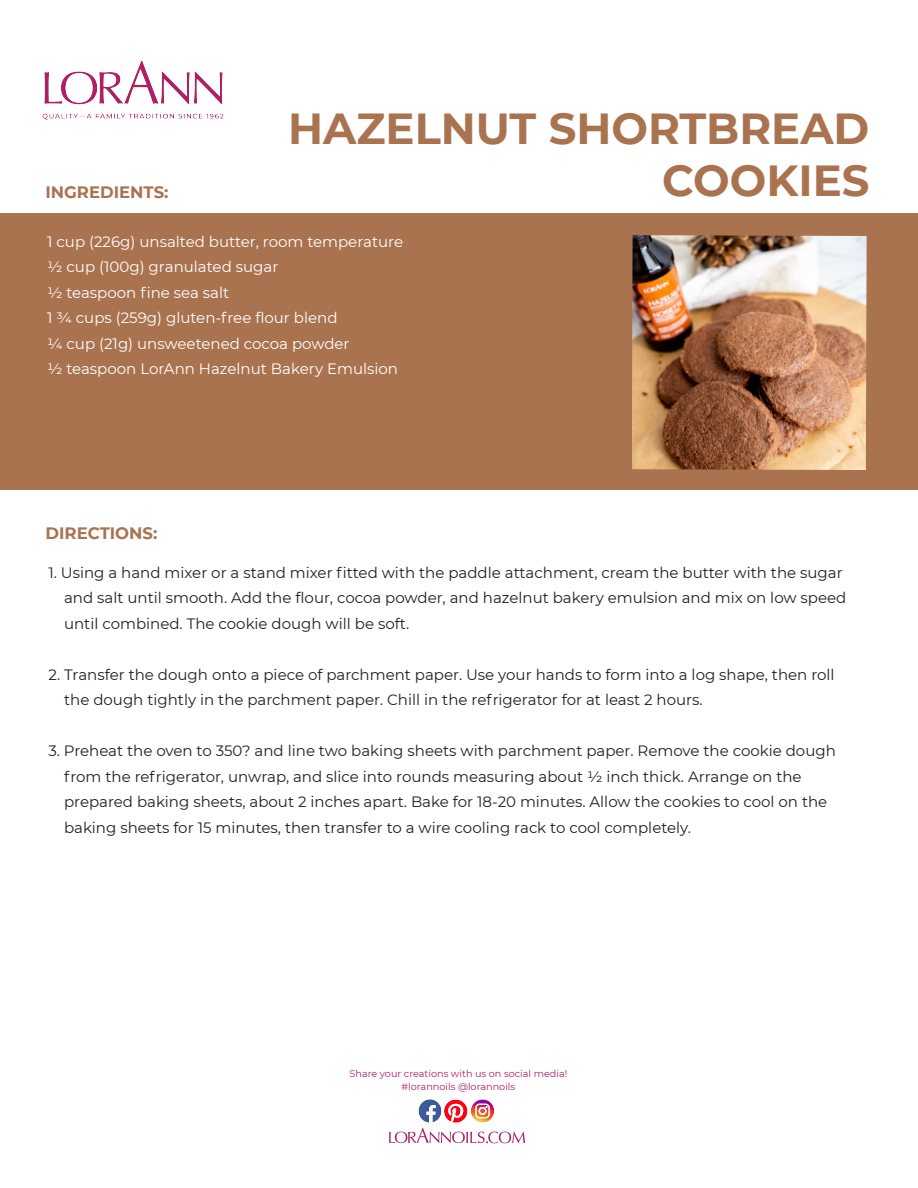
<style>
.page{position:relative;width:918px;height:1188px;background:#fff}
.page>*{position:absolute;margin:0;border:0;box-sizing:border-box;transform-origin:0 0}
.t1{font:700 43.35px/52.1px "Montserrat";color:#aa7350;text-align:right}
.t2{font:700 16.5px "Montserrat";color:#aa7350}
.t3{font:15px/25.5px "Montserrat";color:#231f20}
.t4{font:15px/25.5px "Montserrat";color:#fff}
.t5{font:9.6px/13.5px "Montserrat";color:#ae1f64;text-align:center}
</style>
<div class="page">
<div style="left:0;top:213px;width:918px;height:277px;background:#aa7350"></div>
<img style="left:42px;top:60px;width:182px;height:60px">
<img style="left:389px;top:1128px;width:136px;height:16px">
<img style="left:418px;top:1099px;width:49px;height:24px">
<img style="left:467px;top:1099px;width:28px;height:24px">
<img style="left:632px;top:235px;width:235px;height:235px">
<h1 class="t1" style="left:288px;top:100px;width:583px">HAZELNUT SHORTBREAD<br>COOKIES</h1>
<p class="t4" style="left:47px;top:228px;width:358px">1 cup (226g) unsalted butter, room temperature ½ cup (100g) granulated sugar<br>½ teaspoon fine sea salt<br>1 ¾ cups (259g) gluten-free flour blend<br>¼ cup (21g) unsweetened cocoa powder<br>½ teaspoon LorAnn Hazelnut Bakery Emulsion</p>
<p class="t2" style="left:46px;top:180px;width:124px">INGREDIENTS:</p>
<p class="t2" style="left:46px;top:521px;width:113px">DIRECTIONS:</p>
<p class="t3" style="left:64px;top:559px;width:784px;text-indent:-16px">1. Using a hand mixer or a stand mixer fitted with the paddle attachment, cream the butter with the sugar and salt until smooth. Add the flour, cocoa powder, and hazelnut bakery emulsion and mix on low speed until combined. The cookie dough will be soft.</p>
<p class="t3" style="left:64px;top:661px;width:772px;text-indent:-16px">2. Transfer the dough onto a piece of parchment paper. Use your hands to form into a log shape, then roll the dough tightly in the parchment paper. Chill in the refrigerator for at least 2 hours.</p>
<p class="t3" style="left:64px;top:738px;width:773px;text-indent:-16px">3. Preheat the oven to 350? and line two baking sheets with parchment paper. Remove the cookie dough from the refrigerator, unwrap, and slice into rounds measuring about ½ inch thick. Arrange on the prepared baking sheets, about 2 inches apart. Bake for 18-20 minutes. Allow the cookies to cool on the baking sheets for 15 minutes, then transfer to a wire cooling rack to cool completely.</p>
<p class="t5" style="left:350px;top:1066px;width:219px">Share your creations with us on social media! #lorannoils @lorannoils</p>
</div>
